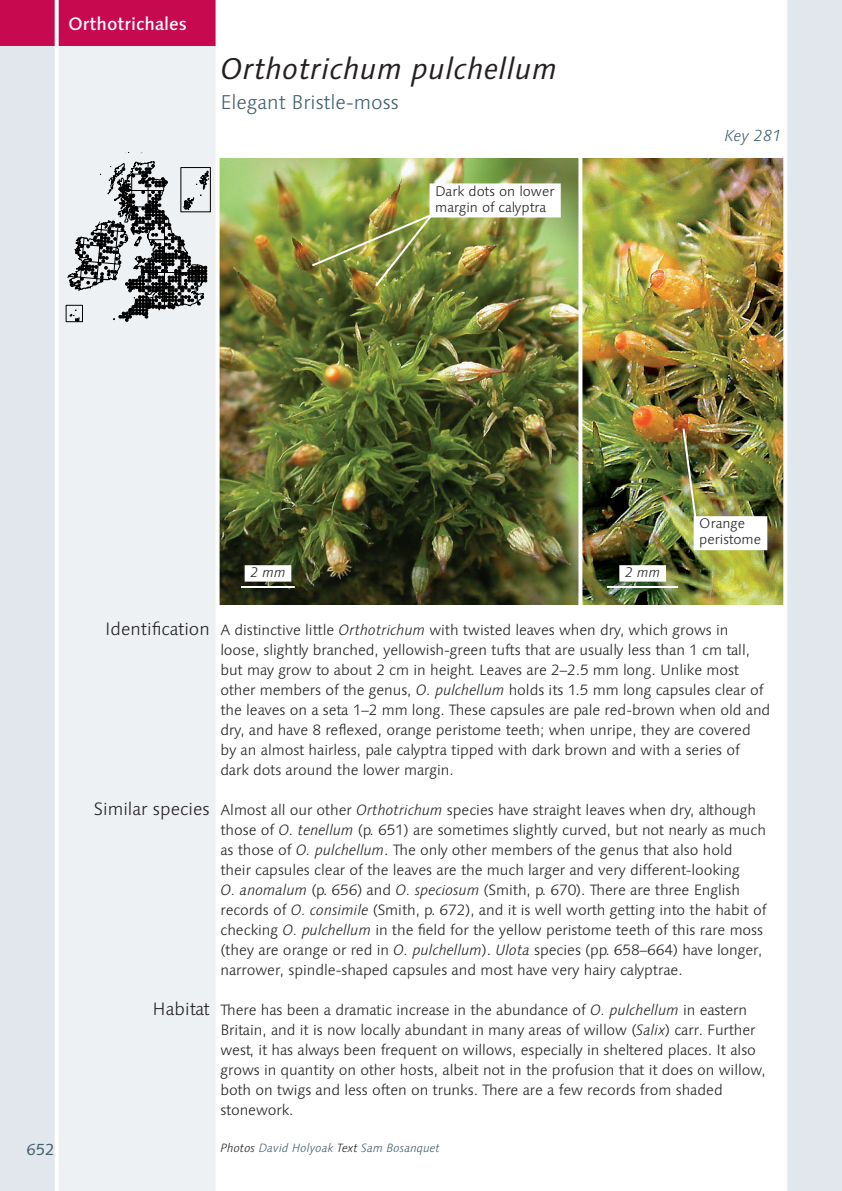
<style>
.page{position:relative;width:842px;height:1191px;background:#fff}
.page>*{position:absolute;margin:0;border:0;box-sizing:border-box;transform-origin:0 0}
.Title_1_Moss_Species{font:italic 30px "Linotype Syntax";letter-spacing:.01em;color:#231f20}
.Title_3_Moss_English{font:300 20px "Linotype Syntax";color:#3f5f6e}
.Text_Subheads_Right{font:300 18px "Linotype Syntax";color:#231f20}
.Title_4_Order_Name{font:500 18px "Linotype Syntax";color:#fff}
.Title_3_Moss_English-2{font:italic 300 16px "Linotype Syntax";color:#3f5f6e}
.t1{font:16px "Linotype Syntax";color:#3f5f6e}
.Text_Body{font:300 15px/20px "Linotype Syntax";letter-spacing:-.005em;color:#231f20}
.Photo_Annotation_Wit{font:300 14px/16px "Linotype Syntax";color:#231f20}
.Photo_Scale_Bar_With{font:italic 300 14px "Linotype Syntax";color:#231f20}
.Text_Credits{font:italic 300 12px "Linotype Syntax";color:#3f5f6e}
.s1{font-style:italic}
.s2{color:#231f20}
</style>
<div class="page">
<img style="left:220px;top:159px;width:358px;height:445px">
<img style="left:582px;top:159px;width:201px;height:445px">
<hr style="left:607px;top:586px;width:71px;height:2px;background:#fff">
<div style="left:619px;top:565px;width:47px;height:16px;background:#fff"></div>
<svg style="left:578px;top:158px;width:1px;height:447px"></svg>
<div style="left:694px;top:516px;width:73px;height:34px;background:#fff"></div>
<img style="left:681px;top:426px;width:17px;height:94px">
<div style="left:0;top:0;width:218px;height:1191px;background:#edf1f4"></div>
<div style="left:0;top:0;width:57px;height:1191px;background:#e1e7ec"></div>
<div style="left:0;top:0;width:218px;height:45px;background:#c7094f"></div>
<hr style="left:55px;top:0;width:4px;height:1191px;background:#fff">
<svg style="left:66px;top:152px;width:144px;height:170px"></svg>
<div style="left:785px;top:0;width:57px;height:1191px;background:#e1e7ec"></div>
<hr style="left:241px;top:586px;width:54px;height:2px;background:#fff">
<div style="left:245px;top:565px;width:46px;height:16px;background:#fff"></div>
<hr style="left:216px;top:0;width:4px;height:1191px;background:#fff">
<hr style="left:783px;top:0;width:4px;height:1191px;background:#fff">
<div style="left:429px;top:183px;width:132px;height:34px;background:#fff"></div>
<img style="left:310px;top:211px;width:125px;height:78px">
<p class="Title_4_Order_Name" style="left:68px;top:13px;width:120px">Orthotrichales</p>
<p class="Title_1_Moss_Species" style="left:220px;top:51px;width:338px">Orthotrichum pulchellum</p>
<p class="Title_3_Moss_English" style="left:220px;top:90px;width:180px">Elegant Bristle-moss</p>
<p class="Photo_Annotation_Wit" style="left:435px;top:183px;width:121px">Dark dots on lower margin of calyptra</p>
<p class="Title_3_Moss_English-2" style="left:724px;top:126px;width:59px">Key 281</p>
<p class="t1" style="left:26px;top:1139px;width:30px">652</p>
<p class="Photo_Scale_Bar_With" style="left:250px;top:564px;width:37px">2 mm</p>
<p class="Photo_Scale_Bar_With" style="left:625px;top:564px;width:37px">2 mm</p>
<p class="Photo_Annotation_Wit" style="left:699px;top:515px;width:63px">Orange peristome</p>
<p class="Text_Subheads_Right" style="left:105px;top:618px;width:106px">Identification</p>
<p class="Text_Subheads_Right" style="left:94px;top:798px;width:117px">Similar species</p>
<p class="Text_Subheads_Right" style="left:153px;top:998px;width:59px">Habitat</p>
<p class="Text_Body" style="left:220px;top:620px;width:551px">A distinctive little <span class="s1">Orthotrichum</span> with twisted leaves when dry, which grows in loose, slightly branched, yellowish-green tufts that are usually less than 1 cm tall, but may grow to about 2 cm in height. Leaves are 2–2.5 mm long. Unlike most other members of the genus, <span class="s1">O. pulchellum</span> holds its 1.5 mm long capsules clear of the leaves on a seta 1–2 mm long. These capsules are pale red-brown when old and dry, and have 8 reflexed, orange peristome teeth; when unripe, they are covered by an almost hairless, pale calyptra tipped with dark brown and with a series of dark dots around the lower margin.</p>
<p class="Text_Body" style="left:220px;top:800px;width:547px">Almost all our other <span class="s1">Orthotrichum</span> species have straight leaves when dry, although those of <span class="s1">O. tenellum</span> (p. 651) are sometimes slightly curved, but not nearly as much as those of <span class="s1">O. pulchellum</span>. The only other members of the genus that also hold their capsules clear of the leaves are the much larger and very different-looking<br><span class="s1">O. anomalum</span> (p. 656) and <span class="s1">O. speciosum</span> (Smith, p. 670). There are three English records of <span class="s1">O. consimile</span> (Smith, p. 672), and it is well worth getting into the habit of checking <span class="s1">O. pulchellum</span> in the field for the yellow peristome teeth of this rare moss (they are orange or red in <span class="s1">O. pulchellum</span>). <span class="s1">Ulota</span> species (pp. 658–664) have longer, narrower, spindle-shaped capsules and most have very hairy calyptrae.</p>
<p class="Text_Body" style="left:220px;top:1000px;width:547px">There has been a dramatic increase in the abundance of <span class="s1">O. pulchellum</span> in eastern Britain, and it is now locally abundant in many areas of willow (<span class="s1">Salix</span>) carr. Further west, it has always been frequent on willows, especially in sheltered places. It also grows in quantity on other hosts, albeit not in the profusion that it does on willow, both on twigs and less often on trunks. There are a few records from shaded stonework.</p>
<p class="Text_Credits" style="left:220px;top:1140px;width:221px"><span class="s2">Photos</span> David Holyoak <span class="s2">Text</span> Sam Bosanquet</p>
</div>
